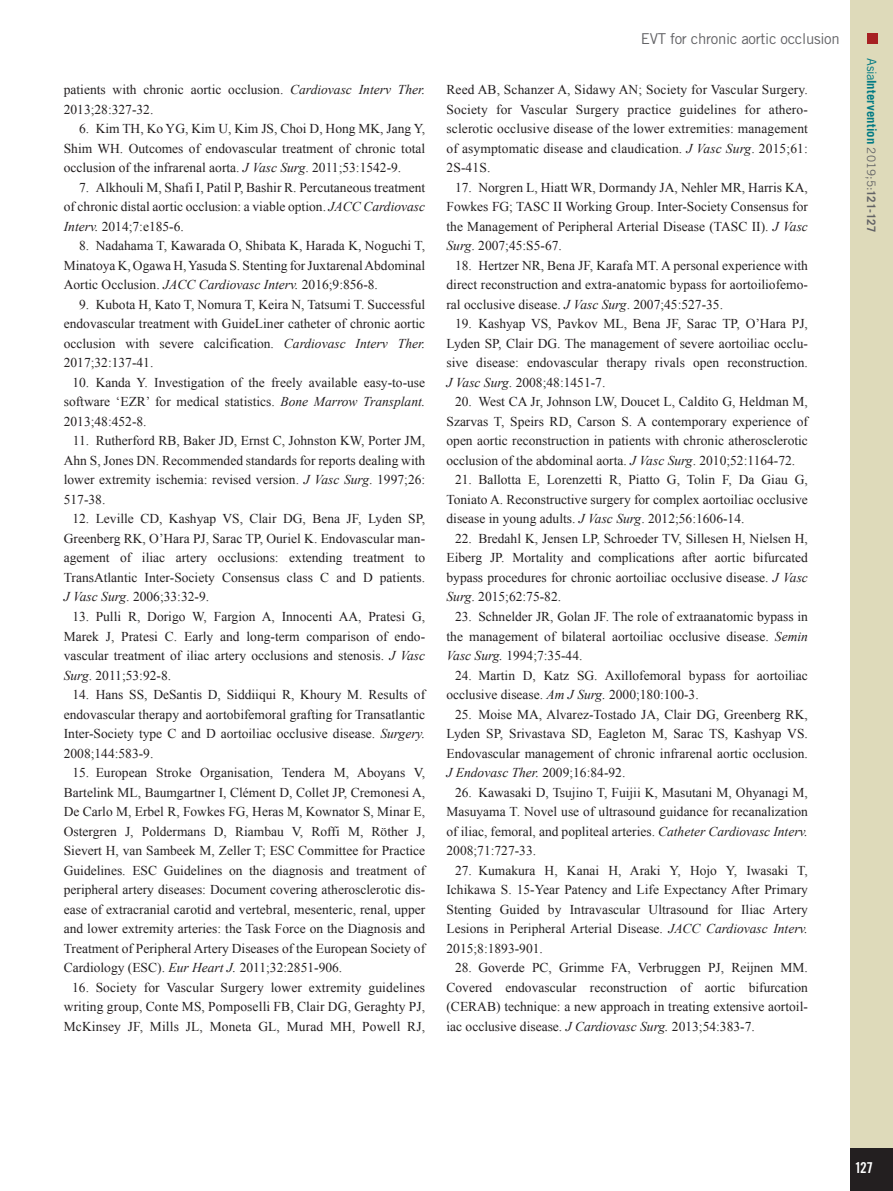
<style>
.page{position:relative;width:893px;height:1191px;background:#fff}
.page>*{position:absolute;margin:0;border:0;box-sizing:border-box;transform-origin:0 0}
.t1{font:15px "Trade Gothic LT Std";letter-spacing:-.02em;color:#636366}
.t2{font:15px "Trade Gothic LT Std Bd Cn 20";color:#fff}
.references{font:13.5px/19.5px "Times New Roman";color:#231f20;text-align:justify}
.t3{font:700 12.75px "Trade Gothic LT Std";letter-spacing:.005em;color:#007a84}
.s1{font-style:italic}
.s2{font-weight:400}
.s3{font-weight:400;font-size:11.7px;color:#636366}
.s4{font-size:11.7px;color:#636366}
</style>
<div class="page">
<div style="left:850px;top:0;width:43px;height:1191px;background:#dedaba"></div>
<div style="left:850px;top:1148px;width:43px;height:43px;background:#231f20"></div>
<div style="left:867px;top:34px;width:11px;height:10px;background:#a72023"></div>
<p class="references" style="left:64px;top:80px;width:363px">patients with chronic aortic occlusion. <span class="s1">Cardiovasc Interv Ther.<br></span>2013;28:327-32.</p>
<p class="references" style="left:64px;top:119px;width:363px;text-indent:15px">6. Kim TH, Ko YG, Kim U, Kim JS, Choi D, Hong MK, Jang Y, Shim WH. Outcomes of endovascular treatment of chronic total occlusion of the infrarenal aorta. <span class="s1">J Vasc Surg</span>. 2011;53:1542-9.</p>
<p class="references" style="left:64px;top:177px;width:363px;text-indent:15px">7. Alkhouli M, Shafi I, Patil P, Bashir R. Percutaneous treatment of chronic distal aortic occlusion: a viable option. <span class="s1">JACC Cardiovasc Interv.</span> 2014;7:e185-6.</p>
<p class="references" style="left:64px;top:236px;width:363px;text-indent:15px">8. Nadahama T, Kawarada O, Shibata K, Harada K, Noguchi T, Minatoya K, Ogawa H, Yasuda S. Stenting for Juxtarenal Abdominal Aortic Occlusion. <span class="s1">JACC Cardiovasc Interv.</span> 2016;9:856-8.</p>
<p class="references" style="left:64px;top:294px;width:363px;text-indent:15px">9. Kubota H, Kato T, Nomura T, Keira N, Tatsumi T. Successful endovascular treatment with GuideLiner catheter of chronic aortic occlusion with severe calcification. <span class="s1">Cardiovasc Interv Ther.<br></span>2017;32:137-41.</p>
<p class="references" style="left:64px;top:372px;width:363px;text-indent:9px">10. Kanda Y. Investigation of the freely available easy-to-use software ‘EZR’ for medical statistics. <span class="s1">Bone Marrow Transplant.<br></span>2013;48:452-8.</p>
<p class="references" style="left:64px;top:431px;width:363px;text-indent:9px">11. Rutherford RB, Baker JD, Ernst C, Johnston KW, Porter JM, Ahn S, Jones DN. Recommended standards for reports dealing with lower extremity ischemia: revised version. <span class="s1">J Vasc Surg</span>. 1997;26:<br>517-38.</p>
<p class="references" style="left:64px;top:509px;width:363px;text-indent:9px">12. Leville CD, Kashyap VS, Clair DG, Bena JF, Lyden SP, Greenberg RK, O’Hara PJ, Sarac TP, Ouriel K. Endovascular man&shy;agement of iliac artery occlusions: extending treatment to TransAtlantic Inter-Society Consensus class C and D patients.<br><span class="s1">J Vasc Surg</span>. 2006;33:32-9.</p>
<p class="references" style="left:64px;top:606px;width:363px;text-indent:9px">13. Pulli R, Dorigo W, Fargion A, Innocenti AA, Pratesi G, Marek J, Pratesi C. Early and long-term comparison of endo&shy;vascular treatment of iliac artery occlusions and stenosis. <span class="s1">J Vasc Surg</span>. 2011;53:92-8.</p>
<p class="references" style="left:64px;top:684px;width:363px;text-indent:9px">14. Hans SS, DeSantis D, Siddiiqui R, Khoury M. Results of endovascular therapy and aortobifemoral grafting for Transatlantic Inter-Society type C and D aortoiliac occlusive disease. <span class="s1">Surgery.<br></span>2008;144:583-9.</p>
<p class="references" style="left:64px;top:762px;width:363px;text-indent:9px">15. European Stroke Organisation, Tendera M, Aboyans V, Bartelink ML, Baumgartner I, Clément D, Collet JP, Cremonesi A, De Carlo M, Erbel R, Fowkes FG, Heras M, Kownator S, Minar E, Ostergren J, Poldermans D, Riambau V, Roffi M, Röther J, Sievert H, van Sambeek M, Zeller T; ESC Committee for Practice Guidelines. ESC Guidelines on the diagnosis and treatment of peripheral artery diseases: Document covering atherosclerotic dis&shy;ease of extracranial carotid and vertebral, mesenteric, renal, upper and lower extremity arteries: the Task Force on the Diagnosis and Treatment of Peripheral Artery Diseases of the European Society of Cardiology (ESC). <span class="s1">Eur Heart J.</span> 2011;32:2851-906.</p>
<p class="references" style="left:64px;top:977px;width:363px;text-indent:8px">16. Society for Vascular Surgery lower extremity guidelines writing group, Conte MS, Pomposelli FB, Clair DG, Geraghty PJ, McKinsey JF, Mills JL, Moneta GL, Murad MH, Powell RJ,</p>
<p class="t1" style="left:641px;top:30px;width:201px">EVT for chronic aortic occlusion</p>
<p class="references" style="left:446px;top:80px;width:363px">Reed AB, Schanzer A, Sidawy AN; Society for Vascular Surgery.<br>Society for Vascular Surgery practice guidelines for athero&shy;sclerotic occlusive disease of the lower extremities: management of asymptomatic disease and claudication. <span class="s1">J Vasc Surg</span>. 2015;61:<br>2S-41S.</p>
<p class="references" style="left:446px;top:177px;width:363px;text-indent:9px">17. Norgren L, Hiatt WR, Dormandy JA, Nehler MR, Harris KA, Fowkes FG; TASC II Working Group. Inter-Society Consensus for the Management of Peripheral Arterial Disease (TASC II). <span class="s1">J Vasc Surg</span>. 2007;45:S5-67.</p>
<p class="references" style="left:446px;top:255px;width:363px;text-indent:9px">18. Hertzer NR, Bena JF, Karafa MT. A personal experience with direct reconstruction and extra-anatomic bypass for aortoiliofemo&shy;ral occlusive disease. <span class="s1">J Vasc Surg</span>. 2007;45:527-35.</p>
<p class="references" style="left:446px;top:314px;width:363px;text-indent:9px">19. Kashyap VS, Pavkov ML, Bena JF, Sarac TP, O’Hara PJ, Lyden SP, Clair DG. The management of severe aortoiliac occlu&shy;sive disease: endovascular therapy rivals open reconstruction.<br><span class="s1">J Vasc Surg</span>. 2008;48:1451-7.</p>
<p class="references" style="left:446px;top:392px;width:363px;text-indent:9px">20. West CA Jr, Johnson LW, Doucet L, Caldito G, Heldman M, Szarvas T, Speirs RD, Carson S. A contemporary experience of open aortic reconstruction in patients with chronic atherosclerotic occlusion of the abdominal aorta. <span class="s1">J Vasc Surg</span>. 2010;52:1164-72.</p>
<p class="references" style="left:446px;top:470px;width:363px;text-indent:9px">21. Ballotta E, Lorenzetti R, Piatto G, Tolin F, Da Giau G, Toniato A. Reconstructive surgery for complex aortoiliac occlusive disease in young adults. <span class="s1">J Vasc Surg</span>. 2012;56:1606-14.</p>
<p class="references" style="left:446px;top:528px;width:363px;text-indent:9px">22. Bredahl K, Jensen LP, Schroeder TV, Sillesen H, Nielsen H, Eiberg JP. Mortality and complications after aortic bifurcated bypass procedures for chronic aortoiliac occlusive disease. <span class="s1">J Vasc Surg</span>. 2015;62:75-82.</p>
<p class="references" style="left:446px;top:606px;width:363px;text-indent:9px">23. Schnelder JR, Golan JF. The role of extraanatomic bypass in the management of bilateral aortoiliac occlusive disease. <span class="s1">Semin Vasc Surg.</span> 1994;7:35-44.</p>
<p class="references" style="left:446px;top:665px;width:363px;text-indent:9px">24. Martin D, Katz SG. Axillofemoral bypass for aortoiliac occlusive disease. <span class="s1">Am J Surg.</span> 2000;180:100-3.</p>
<p class="references" style="left:446px;top:704px;width:363px;text-indent:9px">25. Moise MA, Alvarez-Tostado JA, Clair DG, Greenberg RK, Lyden SP, Srivastava SD, Eagleton M, Sarac TS, Kashyap VS.<br>Endovascular management of chronic infrarenal aortic occlusion.<br><span class="s1">J Endovasc Ther.</span> 2009;16:84-92.</p>
<p class="references" style="left:446px;top:782px;width:363px;text-indent:9px">26. Kawasaki D, Tsujino T, Fuijii K, Masutani M, Ohyanagi M, Masuyama T. Novel use of ultrasound guidance for recanalization of iliac, femoral, and popliteal arteries. <span class="s1">Catheter Cardiovasc Interv.<br></span>2008;71:727-33.</p>
<p class="references" style="left:446px;top:860px;width:363px;text-indent:9px">27. Kumakura H, Kanai H, Araki Y, Hojo Y, Iwasaki T, Ichikawa S. 15-Year Patency and Life Expectancy After Primary Stenting Guided by Intravascular Ultrasound for Iliac Artery Lesions in Peripheral Arterial Disease. <span class="s1">JACC Cardiovasc Interv.<br></span>2015;8:1893-901.</p>
<p class="references" style="left:446px;top:957px;width:363px;text-indent:9px">28. Goverde PC, Grimme FA, Verbruggen PJ, Reijnen MM.<br>Covered endovascular reconstruction of aortic bifurcation (CERAB) technique: a new approach in treating extensive aortoil&shy;iac occlusive disease. <span class="s1">J Cardiovasc Surg.</span> 2013;54:383-7.</p>
<p class="t3" style="left:879px;top:58px;width:176px;rotate:90deg"><span class="s2">Asia</span>Intervention <span class="s3">2019;5:</span><span class="s4">121-127</span></p>
<p class="t2" style="left:855px;top:1158px;width:20px">127</p>
</div>
